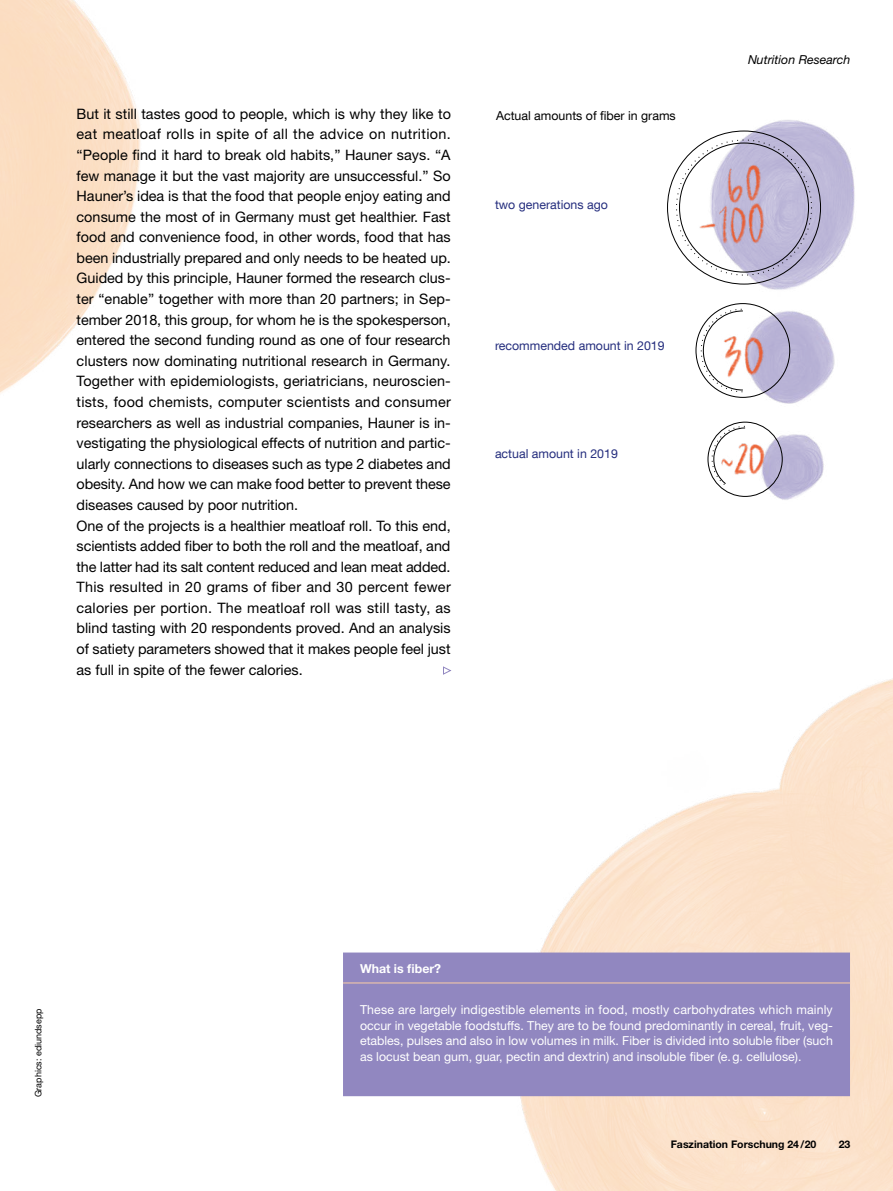
<style>
.page{position:relative;width:893px;height:1191px;background:#fff}
.page>*{position:absolute;margin:0;border:0;box-sizing:border-box;transform-origin:0 0}
.Text_D{font:14.4px/20.5px "Helvetica Neue LT Std";color:#000;text-align:justify}
.BU_Blocksatz{font:12.3px/15.5px "Helvetica Neue LT Std";color:#fff;text-align:justify}
.t1{font:12.3px "TUM Neue Helvetica";color:#252e7e}
.t2{font:12.3px "TUM Neue Helvetica";color:#000}
.t3{font:italic 12.3px "Helvetica Neue LT Std";color:#000}
.BU_Blocksatz-2{font:700 12.3px "Helvetica Neue LT Std";color:#fff}
.t4{font:700 10.5px "Helvetica Neue LT Std";color:#000}
.Credit{font:9px "Helvetica Neue LT Std";color:#000}
</style>
<div class="page">
<img style="left:0;top:0;width:893px;height:1191px">
<img style="left:659px;top:94px;width:191px;height:416px">
<svg style="left:442px;top:666px;width:10px;height:9px"></svg>
<div style="left:343px;top:952px;width:507px;height:144px;background:#9187c0"></div>
<hr style="left:343px;top:982px;width:507px;height:1px;background:#fbcda5">
<p class="Text_D" style="left:77px;top:103px;width:376px">But it still tastes good to people, which is why they like to</p>
<p class="t2" style="left:496px;top:108px;width:181px">Actual amounts of fiber in grams</p>
<p class="Text_D" style="left:77px;top:124px;width:376px">eat meatloaf rolls in spite of all the advice on nutrition. “People find it hard to break old habits,” Hauner says. “A few manage it but the vast majority are unsuccessful.” So Hauner’s idea is that the food that people enjoy eating and consume the most of in Germany must get healthier. Fast food and convenience food, in other words, food that has been industrially prepared and only needs to be heated up.</p>
<p class="Text_D" style="left:77px;top:268px;width:376px">Guided by this principle, Hauner formed the research clus&shy;ter “enable” together with more than 20 partners; in Sep&shy;tember 2018, this group, for whom he is the spokesperson, entered the second funding round as one of four research clusters now dominating nutritional research in Germany.<br>Together with epidemiologists, geriatricians, neuroscien&shy;tists, food chemists, computer scientists and consumer researchers as well as industrial companies, Hauner is in&shy;vestigating the physiological effects of nutrition and partic&shy;ularly connections to diseases such as type 2 diabetes and obesity. And how we can make food better to prevent these diseases caused by poor nutrition.</p>
<p class="Text_D" style="left:77px;top:515px;width:376px">One of the projects is a healthier meatloaf roll. To this end, scientists added fiber to both the roll and the meatloaf, and the latter had its salt content reduced and lean meat added.<br>This resulted in 20 grams of fiber and 30 percent fewer calories per portion. The meatloaf roll was still tasty, as blind tasting with 20 respondents proved. And an analysis of satiety parameters showed that it makes people feel just as full in spite of the fewer calories.</p>
<p class="t1" style="left:495px;top:197px;width:114px">two generations ago</p>
<p class="t1" style="left:495px;top:338px;width:171px">recommended amount in 2019</p>
<p class="t1" style="left:495px;top:446px;width:124px">actual amount in 2019</p>
<p class="t3" style="left:748px;top:52px;width:104px">Nutrition Research</p>
<p class="Credit" style="left:33px;top:1097px;width:90px;rotate:-90deg">Graphics: ediundsepp</p>
<p class="BU_Blocksatz-2" style="left:360px;top:961px;width:83px">What is fiber?</p>
<p class="BU_Blocksatz" style="left:360px;top:1002px;width:474px">These are largely indigestible elements in food, mostly carbohydrates which mainly occur in vegetable foodstuffs. They are to be found predominantly in cereal, fruit, veg&shy;etables, pulses and also in low volumes in milk. Fiber is divided into soluble fiber (such as locust bean gum, guar, pectin and dextrin) and insoluble fiber (e.g. cellulose).</p>
<p class="t4" style="left:671px;top:1137px;width:147px">Faszination Forschung 24/20</p>
<p class="t4" style="left:839px;top:1137px;width:13px">23</p>
</div>
